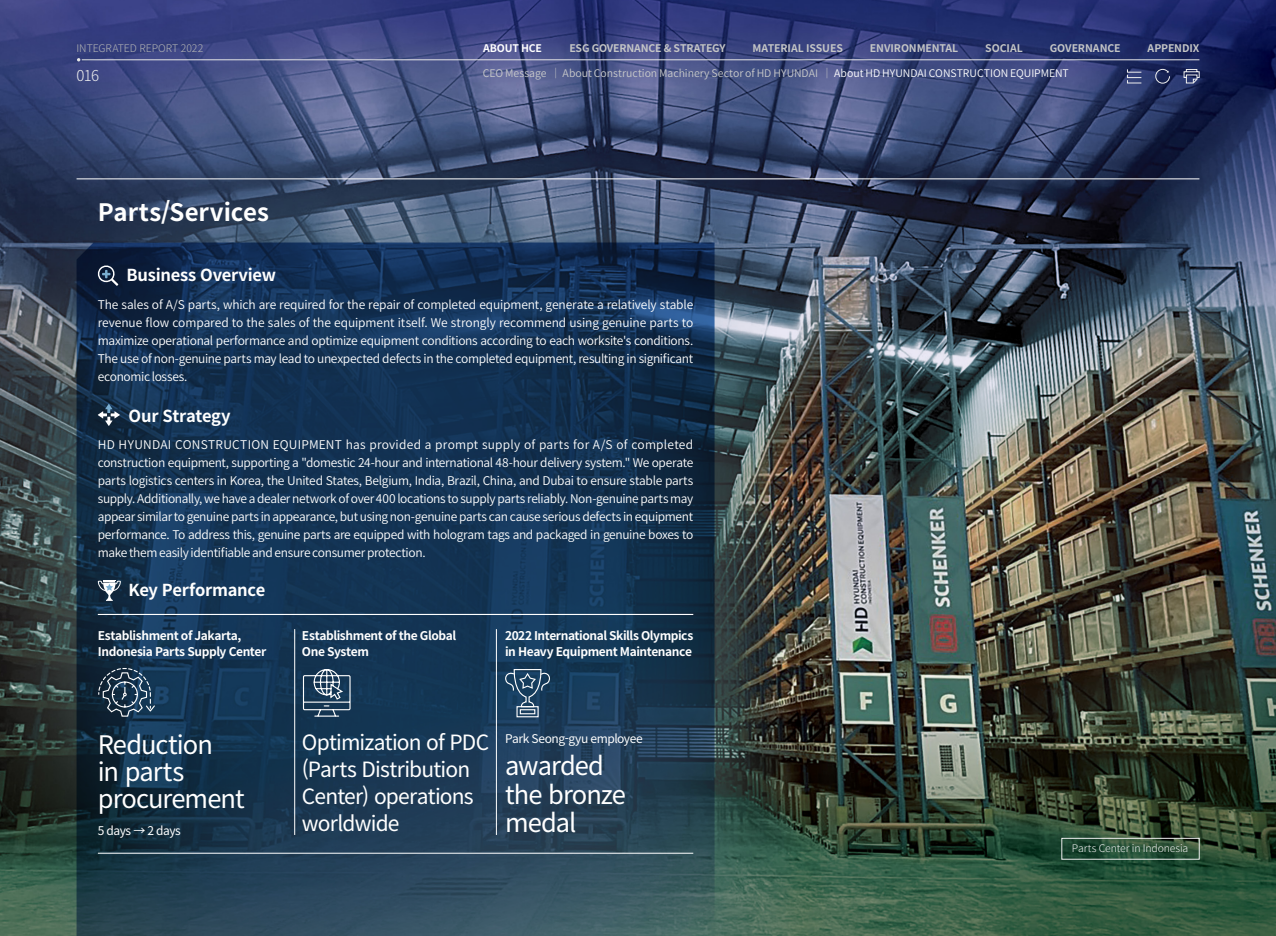
<style>
.page{position:relative;width:1276px;height:936px;background:#fff}
.page>*{position:absolute;margin:0;border:0;box-sizing:border-box;transform-origin:0 0}
.t1{font:25.5px/27px "Noto Sans CJ Kkr";letter-spacing:-.04em;color:#fff}
.t2{font:700 24px "Noto Sans CJ Kkr";letter-spacing:-.005em;color:#fff}
.t3{font:21px/27px "Noto Sans CJ Kkr";letter-spacing:-.04em;color:#fff}
.t4{font:700 16.5px "Noto Sans CJ Kkr";letter-spacing:-.015em;color:#fff}
.t5{font:300 15px "Noto Sans CJ Kkr";color:#efefef}
.t6{font:600 12px/18px "Noto Sans CJ Kkr";letter-spacing:-.03em;color:#fff;text-align:justify}
.t7{font:700 12px/16.5px "Noto Sans CJ Kkr";letter-spacing:-.035em;color:#fff}
.t8{font:12px "Noto Sans CJ Kkr";letter-spacing:-.04em;color:#fff}
.t9{font:600 10.5px "Noto Sans CJ Kkr";letter-spacing:-.005em;color:#c9caca}
.t10{font:700 10.5px "Noto Sans CJ Kkr";letter-spacing:-.01em;color:#c5c6c6}
.t11{font:300 10.5px "Noto Sans CJ Kkr";letter-spacing:-.015em;color:#efefef}
.t12{font:300 10.5px "Noto Sans CJ Kkr";letter-spacing:-.005em;color:#b5b6b6}
.t13{font:700 10.5px "Noto Sans CJ Kkr";letter-spacing:-.02em;color:#fff}
.s1{color:#fff}
</style>
<div class="page">
<img style="left:0;top:0;width:1276px;height:935px">
<svg style="left:77px;top:242px;width:637px;height:693px;background:#183652"></svg>
<hr style="left:77px;top:179px;width:1122px;height:1px;background:#fff">
<svg style="left:97px;top:264px;width:21px;height:22px"></svg>
<svg style="left:98px;top:404px;width:22px;height:22px"></svg>
<hr style="left:98px;top:614px;width:595px;height:1px;background:#fff">
<hr style="left:98px;top:852px;width:595px;height:1px;background:#fff">
<svg style="left:98px;top:580px;width:23px;height:21px"></svg>
<svg style="left:98px;top:667px;width:58px;height:50px;background:#334b60"></svg>
<hr style="left:294px;top:629px;width:1px;height:205px;background:#fff">
<hr style="left:496px;top:629px;width:1px;height:205px;background:#fff">
<svg style="left:302px;top:668px;width:49px;height:49px;background:#466077"></svg>
<svg style="left:505px;top:668px;width:46px;height:49px;background:#3a5a75"></svg>
<hr style="left:82px;top:60px;width:1117px;height:1px;background:#e6e6e6">
<svg style="left:1155px;top:69px;width:15px;height:15px"></svg>
<svg style="left:1127px;top:69px;width:15px;height:14px"></svg>
<svg style="left:1183px;top:69px;width:16px;height:14px"></svg>
<div style="left:1061px;top:838px;width:138px;height:21px;border:1px solid #efefef"></div>
<p class="t12" style="left:77px;top:42px;width:128px">INTEGRATED REPORT 2022</p>
<p class="t5" style="left:77px;top:67px;width:24px">016</p>
<h2 class="t2" style="left:98px;top:199px;width:173px">Parts/Services</h2>
<h3 class="t4" style="left:127px;top:266px;width:151px">Business Overview</h3>
<p class="t13" style="left:483px;top:42px;width:60px">ABOUT HCE</p>
<p class="t10" style="left:569px;top:42px;width:158px">ESG GOVERNANCE &amp; STRATEGY</p>
<p class="t10" style="left:752px;top:42px;width:92px">MATERIAL ISSUES</p>
<p class="t10" style="left:870px;top:42px;width:90px">ENVIRONMENTAL</p>
<p class="t10" style="left:985px;top:42px;width:39px">SOCIAL</p>
<p class="t10" style="left:1049px;top:42px;width:72px">GOVERNANCE</p>
<p class="t10" style="left:1147px;top:42px;width:53px">APPENDIX</p>
<p class="t9" style="left:483px;top:68px;width:587px">CEO Message │ About Construction Machinery Sector of HD HYUNDAI │ <span class="s1">About HD HYUNDAI CONSTRUCTION EQUIPMENT</span></p>
<p class="t6" style="left:98px;top:296px;width:597px">The sales of A/S parts, which are required for the repair of completed equipment, generate a relatively stable revenue flow compared to the sales of the equipment itself. We strongly recommend using genuine parts to maximize operational performance and optimize equipment conditions according to each worksite's conditions.<br>The use of non-genuine parts may lead to unexpected defects in the completed equipment, resulting in significant economic losses.</p>
<h3 class="t4" style="left:129px;top:406px;width:104px">Our Strategy</h3>
<p class="t6" style="left:98px;top:436px;width:597px">HD HYUNDAI CONSTRUCTION EQUIPMENT has provided a prompt supply of parts for A/S of completed construction equipment, supporting a "domestic 24-hour and international 48-hour delivery system." We operate parts logistics centers in Korea, the United States, Belgium, India, Brazil, China, and Dubai to ensure stable parts supply. Additionally, we have a dealer network of over 400 locations to supply parts reliably. Non-genuine parts may appear similar to genuine parts in appearance, but using non-genuine parts can cause serious defects in equipment performance. To address this, genuine parts are equipped with hologram tags and packaged in genuine boxes to make them easily identifiable and ensure consumer protection.</p>
<h3 class="t4" style="left:129px;top:580px;width:138px">Key Performance</h3>
<p class="t7" style="left:98px;top:627px;width:170px">Establishment of Jakarta,<br>Indonesia Parts Supply Center</p>
<p class="t7" style="left:302px;top:627px;width:156px">Establishment of the Global<br>One System</p>
<p class="t7" style="left:505px;top:627px;width:190px">2022 International Skills Olympics in Heavy Equipment Maintenance</p>
<h1 class="t1" style="left:98px;top:731px;width:148px">Reduction<br>in parts procurement</h1>
<p class="t8" style="left:98px;top:823px;width:85px">5 days → 2 days</p>
<h3 class="t3" style="left:302px;top:729px;width:189px">Optimization of PDC (Parts Distribution<br>Center) operations worldwide</h3>
<p class="t8" style="left:505px;top:732px;width:139px">Park Seong-gyu employee</p>
<h1 class="t1" style="left:505px;top:752px;width:122px;line-height:28.5px">awarded the bronze medal</h1>
<p class="t11" style="left:1072px;top:842px;width:118px">Parts Center in Indonesia</p>
</div>
